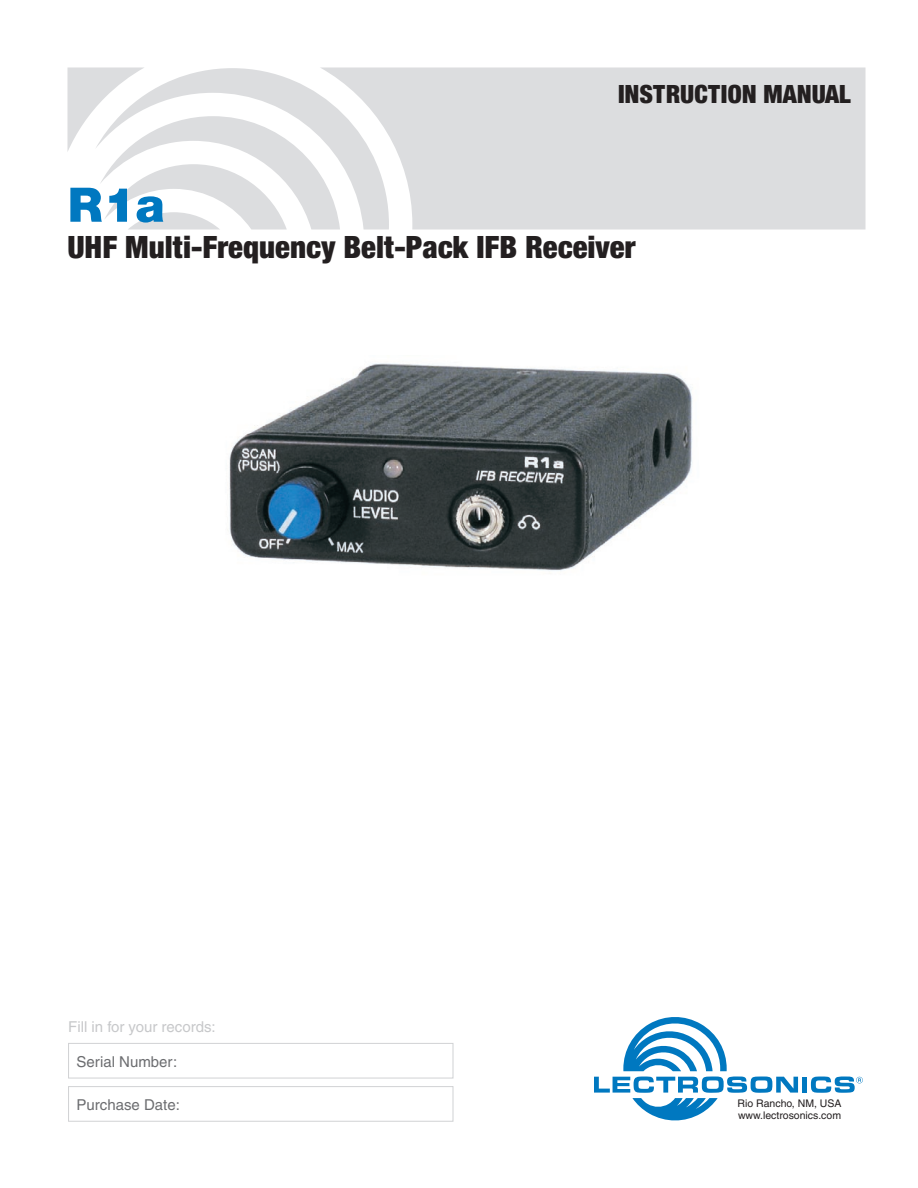
<style>
.page{position:relative;width:918px;height:1188px;background:#fff}
.page>*{position:absolute;margin:0;border:0;box-sizing:border-box;transform-origin:0 0}
.t1{font:900 51px "Sans";color:#0078c0}
.t2{font:900 condensed 33px "Sans";color:#231f20}
.t3{font:900 condensed 27px "Sans";color:#231f20}
.t4{font:15px "Helvetica";color:#6c6d70}
.t5{font:15px "Helvetica";color:#c7c8ca}
.t6{font:10.5px/12.1px "Helvetica";color:#231f20}
</style>
<div class="page">
<svg style="left:68px;top:68px;width:798px;height:162px;fill:#dcdddf"></svg>
<div style="left:68px;top:1043px;width:385px;height:35px;border:1px solid #d1d2d4"></div>
<div style="left:68px;top:1086px;width:385px;height:36px;border:1px solid #d1d2d4"></div>
<svg style="left:594px;top:1017px;width:204px;height:103px"></svg>
<div style="left:802px;top:1077px;width:5px;height:16px;background:#0078c0"></div>
<svg style="left:811px;top:1077px;width:52px;height:16px"></svg>
<img style="left:229px;top:363px;width:464px;height:208px">
<p class="t3" style="left:618px;top:77px;width:234px">INSTRUCTION MANUAL</p>
<h1 class="t1" style="left:68px;top:174px;width:98px">R1a</h1>
<p class="t2" style="left:68px;top:227px;width:570px">UHF Multi-Frequency Belt-Pack IFB Receiver</p>
<p class="t5" style="left:68px;top:1018px;width:149px">Fill in for your records:</p>
<p class="t4" style="left:77px;top:1053px;width:102px">Serial Number:</p>
<p class="t4" style="left:77px;top:1096px;width:105px">Purchase Date:</p>
<p class="t6" style="left:738px;top:1097px;width:106px">Rio Rancho, NM, USA www.lectrosonics.com</p>
</div>
